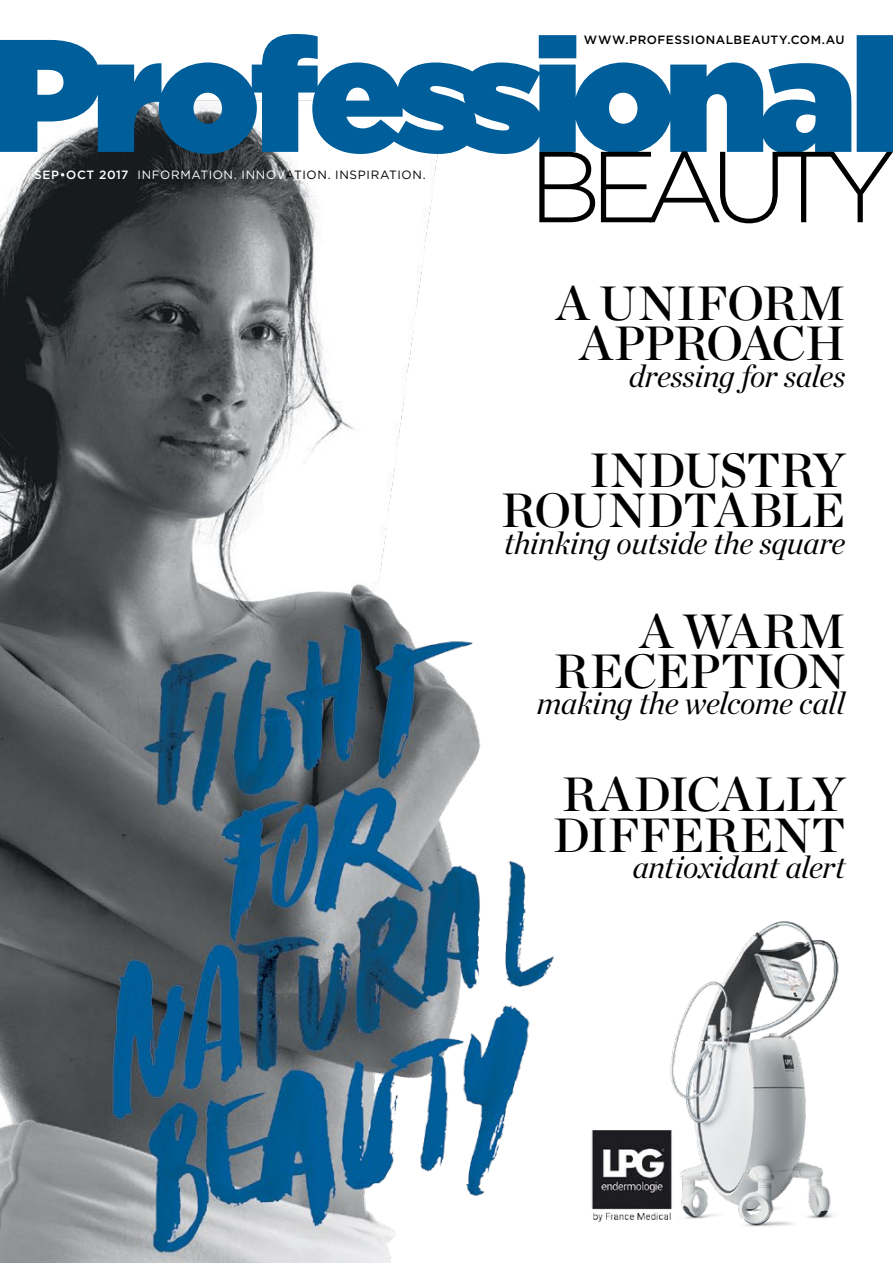
<style>
.page{position:relative;width:893px;height:1263px;background:#fff}
.page>*{position:absolute;margin:0;border:0;box-sizing:border-box;transform-origin:0 0}
.t1{font:48px/40.3px "Chronicle Display Semi";letter-spacing:-.005em;color:#000;text-align:right}
.t2{font:italic 31.5px "Chronicle Display";letter-spacing:-.015em;color:#000}
.t3{font:12px "Gotham";letter-spacing:.055em;color:#000}
.t4{font:500 12px "Gotham";letter-spacing:.04em;color:#000}
.s1{font-weight:500;color:#fff}
.s2{color:#fff}
</style>
<div class="page">
<img style="left:0;top:154px;width:839px;height:1109px">
<svg style="left:0;top:34px;width:893px;height:120px;fill:#005e9a"></svg>
<svg style="left:539px;top:151px;width:354px;height:72px"></svg>
<p class="t3" style="left:34px;top:168px;width:393px"><span class="s1">SEP•OCT 2017</span> <span class="s2">INFORMATION. INNOV</span>ATION. INSPIRATION.</p>
<p class="t4" style="left:584px;top:33px;width:262px">WWW.PROFESSIONALBEAUTY.COM.AU</p>
<h1 class="t1" style="left:556px;top:279px;width:290px;text-align:center">A UNIFORM<br>APPROACH</h1>
<p class="t2" style="left:629px;top:351px;width:218px">dressing for sales</p>
<h1 class="t1" style="left:501px;top:447px;width:345px">INDUSTRY<br>ROUNDTABLE</h1>
<p class="t2" style="left:504px;top:518px;width:343px">thinking outside the square</p>
<h1 class="t1" style="left:554px;top:607px;width:293px">A WARM<br>RECEPTION</h1>
<p class="t2" style="left:537px;top:679px;width:310px">making the welcome call</p>
<h1 class="t1" style="left:553px;top:771px;width:294px;text-align:left">RADICALLY<br>DIFFERENT</h1>
<p class="t2" style="left:632px;top:842px;width:214px">antioxidant alert</p>
</div>
